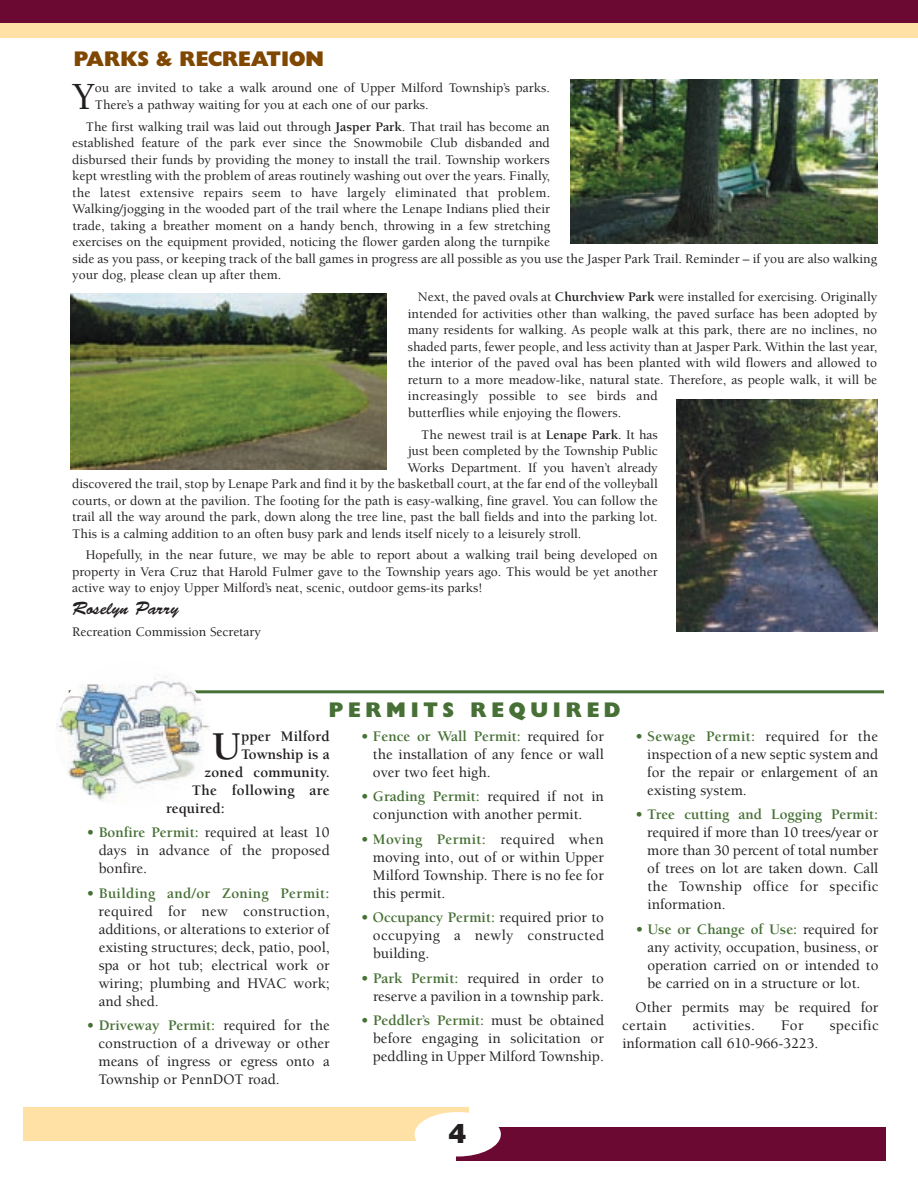
<style>
.page{position:relative;width:918px;height:1188px;background:#fff}
.page>*{position:absolute;margin:0;border:0;box-sizing:border-box;transform-origin:0 0}
.t1{font:700 40.5px "Berkeley";color:#231f20}
.t2{font:500 39.45px "Berkeley";color:#231f20}
.t3{font:900 27px "Helvetica";color:#231f20}
.t4{font:21px "Gill Sans Extra Bold Display";color:#7f4700}
.t5{font:21px "Gill Sans Extra Bold Display";letter-spacing:.23em;color:#467035}
.t6{font:18px "Brush Script";color:#231f20}
.t7{font:500 15px/18px "Berkeley";color:#231f20;text-align:justify}
.t8{font:700 15px "Berkeley";letter-spacing:.01em;color:#231f20}
.t9{font:700 15px "Berkeley";letter-spacing:.01em;color:#467035}
.t10{font:500 15px "Berkeley";letter-spacing:.02em;color:#231f20}
.t11{font:500 13.5px/16.5px "Berkeley";color:#231f20}
.s1{font-weight:700}
.s2{font-weight:700;color:#467035}
</style>
<div class="page">
<div style="left:0;top:0;width:918px;height:35px;background:#6c0932"></div>
<div style="left:0;top:23px;width:918px;height:15px;background:#ffe1a5"></div>
<div style="left:23px;top:1107px;width:445px;height:34px;background:#ffe1a5"></div>
<div style="left:457px;top:1127px;width:429px;height:34px;background:#6c0932"></div>
<div style="left:415px;top:1112px;width:86px;height:45px;background:#fff;border-radius:50%"></div>
<hr style="left:69px;top:690px;width:815px;height:3px;background:#467035">
<img style="left:56px;top:676px;width:154px;height:126px">
<img style="left:571px;top:79px;width:306px;height:164px">
<img style="left:71px;top:293px;width:316px;height:177px">
<img style="left:676px;top:400px;width:201px;height:231px">
<h3 class="t4" style="left:74px;top:51px;width:252px">PARKS &amp; RECREATION</h3>
<h2 class="t2" style="left:72px;top:81px;width:24px">Y</h2>
<p class="t11" style="left:95px;top:81px;width:457px">ou are invited to take a walk around one of Upper Milford Township’s parks.<br>There’s a pathway waiting for you at each one of our parks.</p>
<p class="t11" style="left:72px;top:119px;width:807px;text-indent:14px">The first walking trail was laid out through <span class="s1">Jasper Park</span>. That trail has become an<br>established feature of the park ever since the Snowmobile Club disbanded and<br>disbursed their funds by providing the money to install the trail. Township workers<br>kept wrestling with the problem of areas routinely washing out over the years. Finally,<br>the latest extensive repairs seem to have largely eliminated that problem.<br>Walking/jogging in the wooded part of the trail where the Lenape Indians plied their<br>trade, taking a breather moment on a handy bench, throwing in a few stretching<br>exercises on the equipment provided, noticing the flower garden along the turnpike<br>side as you pass, or keeping track of the ball games in progress are all possible as you use the Jasper Park Trail. Reminder – if you are also walking your dog, please clean up after them.</p>
<p class="t11" style="left:408px;top:290px;width:471px;text-indent:10px">Next, the paved ovals at <span class="s1">Churchview Park</span> were installed for exercising. Originally intended for activities other than walking, the paved surface has been adopted by many residents for walking. As people walk at this park, there are no inclines, no shaded parts, fewer people, and less activity than at Jasper Park. Within the last year, the interior of the paved oval has been planted with wild flowers and allowed to return to a more meadow-like, natural state. Therefore, as people walk, it will be increasingly possible to see birds and<br>butterflies while enjoying the flowers.</p>
<p class="t11" style="left:421px;top:427px;width:238px">The newest trail is at <span class="s1">Lenape Park</span>. It has</p>
<p class="t11" style="left:408px;top:444px;width:251px">just been completed by the Township Public</p>
<p class="t11" style="left:408px;top:460px;width:251px">Works Department. If you haven’t already</p>
<p class="t11" style="left:72px;top:477px;width:587px">discovered the trail, stop by Lenape Park and find it by the basketball court, at the far end of the volleyball</p>
<p class="t11" style="left:72px;top:493px;width:587px">courts, or down at the pavilion. The footing for the path is easy-walking, fine gravel. You can follow the</p>
<p class="t11" style="left:72px;top:510px;width:587px">trail all the way around the park, down along the tree line, past the ball fields and into the parking lot.</p>
<p class="t11" style="left:72px;top:526px;width:511px">This is a calming addition to an often busy park and lends itself nicely to a leisurely stroll.</p>
<p class="t11" style="left:72px;top:548px;width:587px;text-align:justify;text-indent:14px">Hopefully, in the near future, we may be able to report about a walking trail being developed on property in Vera Cruz that Harold Fulmer gave to the Township years ago. This would be yet another active way to enjoy Upper Milford’s neat, scenic, outdoor gems-its parks!</p>
<h3 class="t6" style="left:72px;top:602px;width:108px">Roselyn Parry</h3>
<p class="t11" style="left:72px;top:625px;width:190px">Recreation Commission Secretary</p>
<h3 class="t5" style="left:329px;top:703px;width:293px">PERMITS REQUIRED</h3>
<h1 class="t1" style="left:212px;top:730px;width:31px">U</h1>
<p class="t8" style="left:241px;top:730px;width:90px">pper Milford</p>
<p class="t8" style="left:241px;top:748px;width:90px">Township is a</p>
<p class="t8" style="left:204px;top:766px;width:127px">zoned community.</p>
<p class="t8" style="left:192px;top:784px;width:139px">The following are</p>
<p class="t8" style="left:166px;top:802px;width:60px">required:</p>
<p class="t7" style="left:99px;top:825px;width:233px;text-indent:-12px"><span class="s2">• Bonfire Permit:</span> required at least 10 days in advance of the proposed bonfire.</p>
<p class="t9" style="left:87px;top:887px;width:244px">• Building and/or Zoning Permit:</p>
<p class="t7" style="left:99px;top:903px;width:233px">required for new construction, additions, or alterations to exterior of existing structures; deck, patio, pool, spa or hot tub; electrical work or wiring; plumbing and HVAC work; and shed.</p>
<p class="t7" style="left:99px;top:1018px;width:233px;text-indent:-12px"><span class="s2">• Driveway Permit:</span> required for the construction of a driveway or other means of ingress or egress onto a Township or PennDOT road.</p>
<p class="t7" style="left:373px;top:728px;width:233px;text-indent:-12px"><span class="s2">• Fence or Wall Permit:</span> required for the installation of any fence or wall over two feet high.</p>
<p class="t7" style="left:373px;top:789px;width:233px;text-indent:-12px"><span class="s2">• Grading Permit:</span> required if not in conjunction with another permit.</p>
<p class="t7" style="left:373px;top:831px;width:233px;text-indent:-12px"><span class="s2">• Moving Permit:</span> required when moving into, out of or within Upper Milford Township. There is no fee for this permit.</p>
<p class="t7" style="left:373px;top:910px;width:233px;text-indent:-12px"><span class="s2">• Occupancy Permit:</span> required prior to occupying a newly constructed building.</p>
<p class="t7" style="left:361px;top:970px;width:244px;text-align:right"><span class="s2">• Park Permit:</span> required in order to reserve a pavilion in a township park.</p>
<p class="t7" style="left:373px;top:1013px;width:233px;text-indent:-12px"><span class="s2">• Peddler’s Permit:</span> must be obtained before engaging in solicitation or peddling in Upper Milford Township.</p>
<p class="t7" style="left:647px;top:728px;width:233px;text-indent:-12px"><span class="s2">• Sewage Permit:</span> required for the inspection of a new septic system and for the repair or enlargement of an existing system.</p>
<p class="t9" style="left:635px;top:809px;width:244px">• Tree cutting and Logging Permit:</p>
<p class="t7" style="left:647px;top:825px;width:233px">required if more than 10 trees/year or more than 30 percent of total number of trees on lot are taken down. Call the Township office for specific information.</p>
<p class="t7" style="left:647px;top:921px;width:233px;text-indent:-12px"><span class="s2">• Use or Change of Use:</span> required for any activity, occupation, business, or operation carried on or intended to be carried on in a structure or lot.</p>
<p class="t7" style="left:622px;top:1000px;width:258px;text-indent:13px">Other permits may be required for certain</p>
<p class="t10" style="left:693px;top:1020px;width:64px">activities.</p>
<p class="t7" style="left:781px;top:1018px;width:24px">For</p>
<p class="t10" style="left:830px;top:1020px;width:50px">specific</p>
<p class="t7" style="left:622px;top:1036px;width:198px">information call 610-966-3223.</p>
<h3 class="t3" style="left:448px;top:1123px;width:20px">4</h3>
</div>
